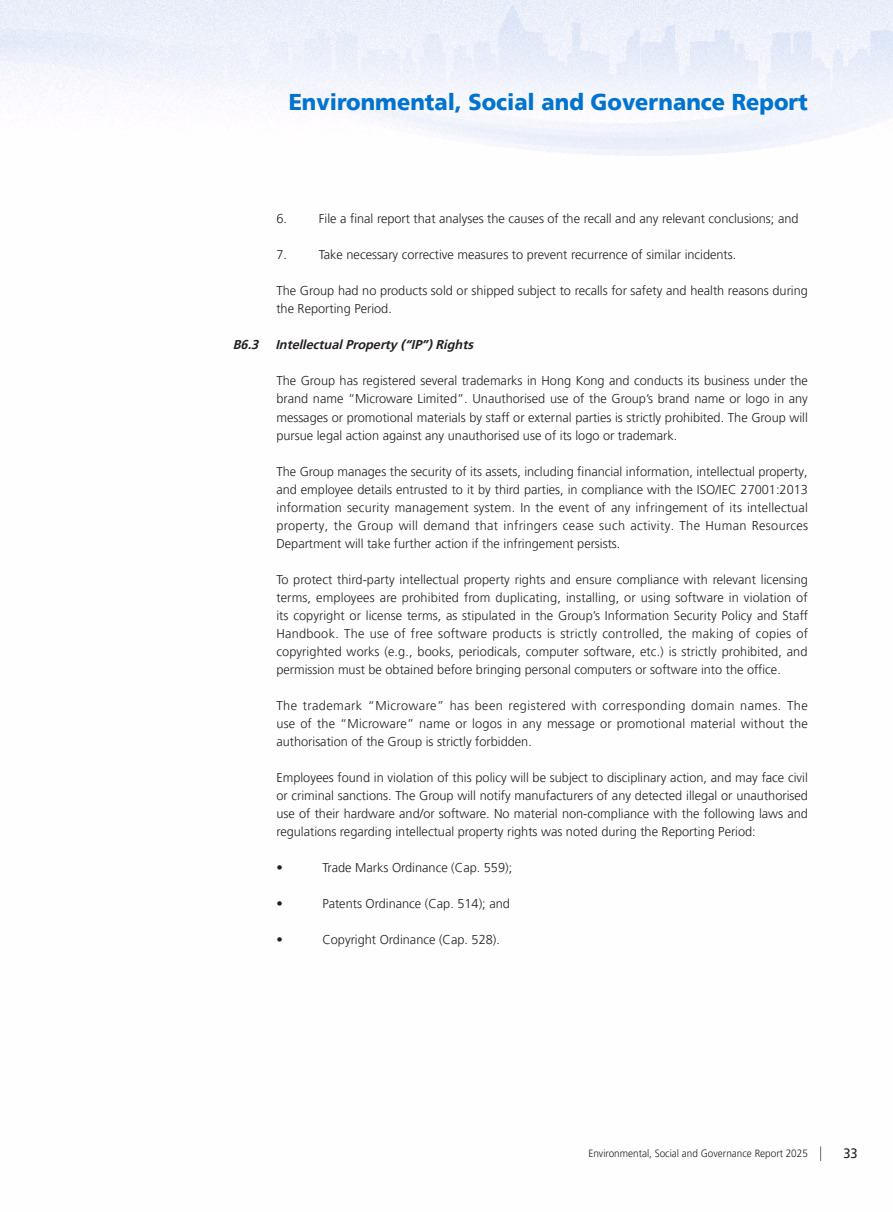
<style>
.page{position:relative;width:893px;height:1212px;background:#fff}
.page>*{position:absolute;margin:0;border:0;box-sizing:border-box;transform-origin:0 0}
.t1{font:900 22.8px "Frutiger LT Pro";color:#0073ce;scale:.95 1}
.t2{font:13.5px "Frutiger LT Pro";color:#231f20;scale:.95 1}
.t3{font:300 12.75px/18px "Frutiger LT Pro";color:#231f20;text-align:justify}
.t4{font:italic 700 12.75px "Frutiger LT Pro";color:#231f20}
.t5{font:300 10.5px "Frutiger LT Pro";color:#231f20;scale:.95 1}
</style>
<div class="page">
<img style="left:0;top:0;width:893px;height:1161px">
<svg style="left:820px;top:1146px;width:1px;height:15px"></svg>
<h1 class="t1" style="left:289px;top:88px;width:548px">Environmental, Social and Governance Report</h1>
<p class="t3" style="left:276px;top:210px;width:12px">6.</p>
<p class="t3" style="left:319px;top:210px;width:481px">File a final report that analyses the causes of the recall and any relevant conclusions; and</p>
<p class="t3" style="left:276px;top:246px;width:12px">7.</p>
<p class="t3" style="left:319px;top:246px;width:419px">Take necessary corrective measures to prevent recurrence of similar incidents.</p>
<p class="t3" style="left:276px;top:282px;width:533px">The Group had no products sold or shipped subject to recalls for safety and health reasons during the Reporting Period.</p>
<p class="t4" style="left:233px;top:337px;width:245px">B6.3 IntellectualProperty (“IP”)Rights</p>
<p class="t3" style="left:276px;top:372px;width:533px">The Group has registered several trademarks in Hong Kong and conducts its business under the brand name “Microware Limited”. Unauthorised use of the Group’s brand name or logo in any messages or promotional materials by staff or external parties is strictly prohibited. The Group will pursue legal action against any unauthorised use of its logo or trademark.</p>
<p class="t3" style="left:276px;top:462px;width:533px">The Group manages the security of its assets, including financial information, intellectual property, and employee details entrusted to it by third parties, in compliance with the ISO/IEC 27001:2013 information security management system. In the event of any infringement of its intellectual property, the Group will demand that infringers cease such activity. The Human Resources Department will take further action if the infringement persists.</p>
<p class="t3" style="left:276px;top:570px;width:533px">To protect third-party intellectual property rights and ensure compliance with relevant licensing terms, employees are prohibited from duplicating, installing, or using software in violation of its copyright or license terms, as stipulated in the Group’s Information Security Policy and Staff Handbook. The use of free software products is strictly controlled, the making of copies of copyrighted works (e.g., books, periodicals, computer software, etc.) is strictly prohibited, and permission must be obtained before bringing personal computers or software into the office.</p>
<p class="t3" style="left:276px;top:696px;width:533px">The trademark “Microware” has been registered with corresponding domain names. The use of the “Microware” name or logos in any message or promotional material without the authorisation of the Group is strictly forbidden.</p>
<p class="t3" style="left:276px;top:768px;width:533px">Employees found in violation of this policy will be subject to disciplinary action, and may face civil or criminal sanctions. The Group will notify manufacturers of any detected illegal or unauthorised use of their hardware and/or software. No material non-compliance with the following laws and regulations regarding intellectual property rights was noted during the Reporting Period:</p>
<p class="t3" style="left:276px;top:858px;width:8px">•</p>
<p class="t3" style="left:322px;top:858px;width:191px">Trade Marks Ordinance (Cap. 559);</p>
<p class="t3" style="left:276px;top:894px;width:8px">•</p>
<p class="t3" style="left:322px;top:894px;width:189px">Patents Ordinance (Cap. 514); and</p>
<p class="t3" style="left:276px;top:930px;width:8px">•</p>
<p class="t3" style="left:322px;top:930px;width:179px">Copyright Ordinance (Cap. 528).</p>
<p class="t5" style="left:588px;top:1147px;width:233px">Environmental, Social and Governance Report 2025</p>
<p class="t2" style="left:843px;top:1146px;width:17px">33</p>
</div>
